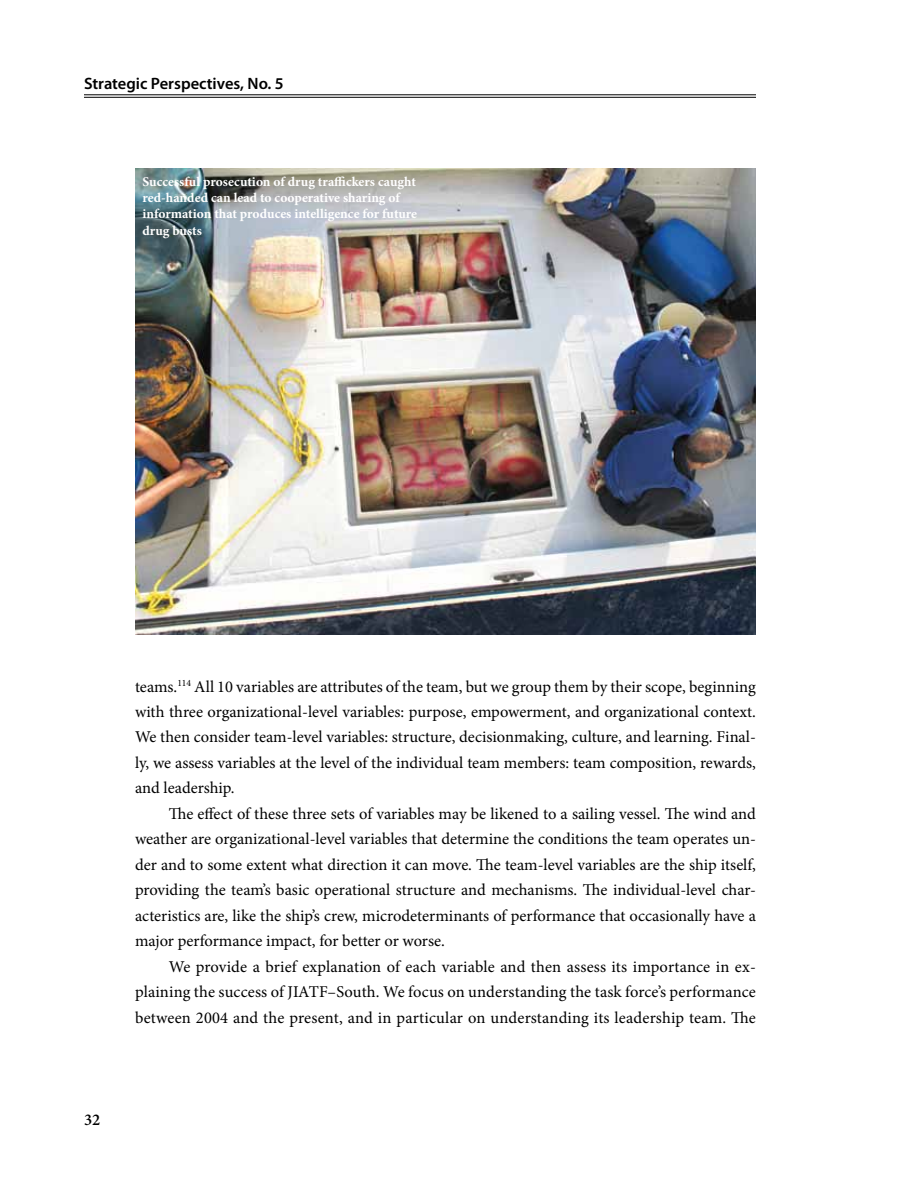
<style>
.page{position:relative;width:918px;height:1188px;background:#fff}
.page>*{position:absolute;margin:0;border:0;box-sizing:border-box;transform-origin:0 0}
.t1{font:16.5px/25.5px "Minion Pro";color:#000;text-align:justify}
.t2{font:600 16.5px "Myriad Pro";color:#000}
.t3{font:600 16.5px "Minion Pro";color:#000}
.t4{font:700 13.5px/16.2px "Minion Pro";color:#fff}
</style>
<div class="page">
<hr style="left:84px;top:95px;width:672px;height:1px;background:#000">
<hr style="left:84px;top:97px;width:672px;height:1px;background:#000">
<img style="left:135px;top:169px;width:621px;height:465px">
<p class="t2" style="left:84px;top:73px;width:201px">Strategic Perspectives, No. 5</p>
<p class="t4" style="left:142px;top:173px;width:276px">Successful prosecution of drug traffickers caught red-handed can lead to cooperative sharing of information that produces intelligence for future drug busts</p>
<p class="t3" style="left:84px;top:1108px;width:18px">32</p>
<p class="t1" style="left:135px;top:674px;width:623px">teams.<sup>114</sup> All 10 variables are attributes of the team, but we group them by their scope, beginning with three organizational-level variables: purpose, empowerment, and organizational context.<br>We then consider team-level variables: structure, decisionmaking, culture, and learning. Final&shy;ly, we assess variables at the level of the individual team members: team composition, rewards, and leadership.</p>
<p class="t1" style="left:135px;top:801px;width:623px;text-indent:34px">The effect of these three sets of variables may be likened to a sailing vessel. The wind and weather are organizational-level variables that determine the conditions the team operates un&shy;der and to some extent what direction it can move. The team-level variables are the ship itself, providing the team’s basic operational structure and mechanisms. The individual-level char&shy;acteristics are, like the ship’s crew, microdeterminants of performance that occasionally have a major performance impact, for better or worse.</p>
<p class="t1" style="left:135px;top:954px;width:622px;text-indent:34px">We provide a brief explanation of each variable and then assess its importance in ex&shy;plaining the success of JIATF–South. We focus on understanding the task force’s performance between 2004 and the present, and in particular on understanding its leadership team. The</p>
</div>
